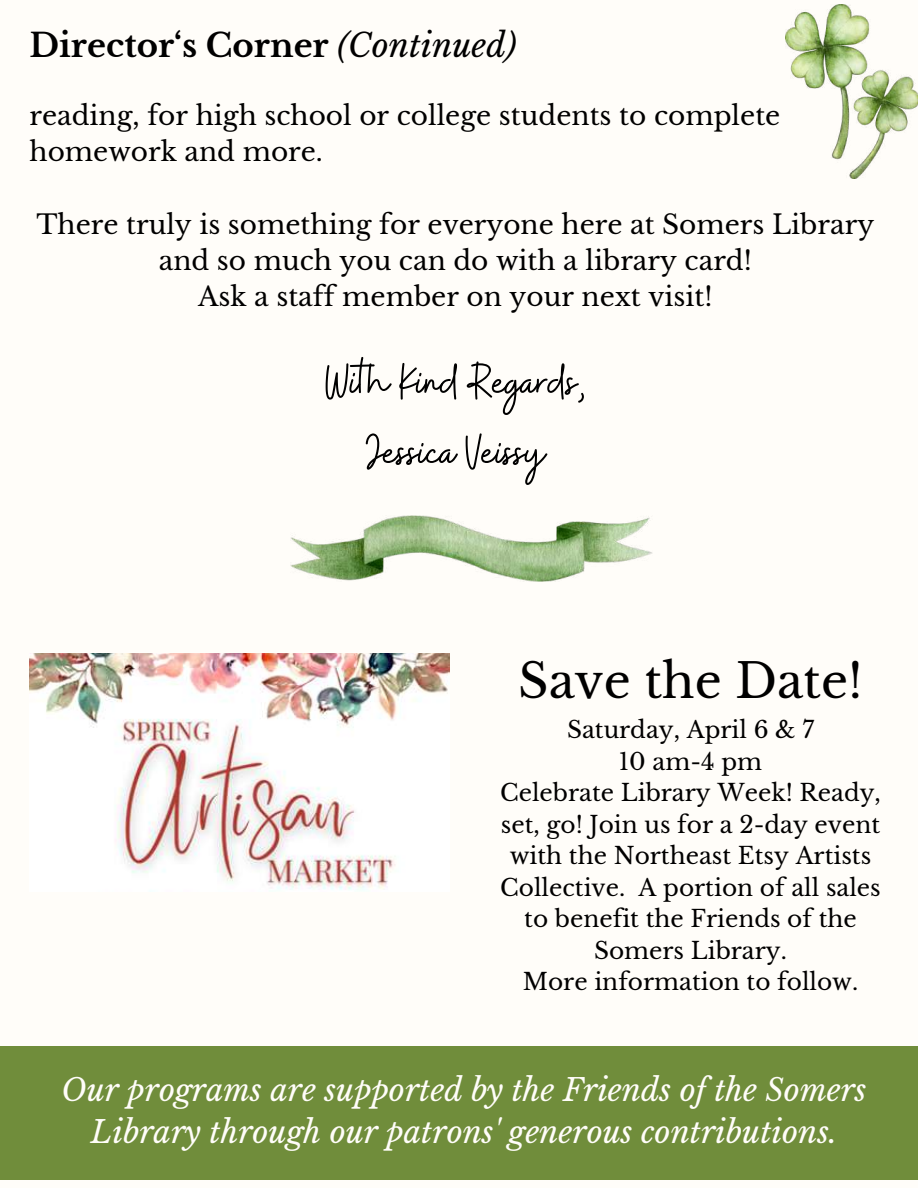
<style>
.page{position:relative;width:918px;height:1188px;background:#fffdf9}
.page>*{position:absolute;margin:0;border:0;box-sizing:border-box;transform-origin:0 0}
.t1{font:50.4px/70.2px "Buffalo";color:#000;text-align:center}
.t2{font:47.25px "Libre Baskerville";color:#000}
.t3{font:700 32.4px "Libre Baskerville";color:#000}
.t4{font:italic 30.75px/42.8px "Libre Baskerville";color:#fffdf9;text-align:center}
.t5{font:26.4px/36.3px "Libre Baskerville";color:#000}
.t6{font:23.25px/31.5px "Libre Baskerville";color:#000;text-align:center}
.s1{font-weight:400;font-style:italic}
</style>
<div class="page">
<div style="left:0;top:1046px;width:918px;height:134px;background:#708d3b"></div>
<img style="left:30px;top:654px;width:419px;height:236px">
<img style="left:291px;top:515px;width:361px;height:67px">
<img style="left:786px;top:4px;width:132px;height:175px">
<h3 class="t3" style="left:30px;top:26px;width:489px">Director‘s Corner <span class="s1">(Continued)</span></h3>
<p class="t5" style="left:30px;top:97px;width:752px">reading, for high school or college students to complete homework and more.</p>
<p class="t5" style="left:36px;top:206px;width:839px;text-align:center">There truly is something for everyone here at Somers Library and so much you can do with a library card!<br>Ask a staff member on your next visit!</p>
<h1 class="t1" style="left:325px;top:349px;width:262px">With Kind Regards,<br>Jessica Veissy</h1>
<h2 class="t2" style="left:518px;top:652px;width:346px">Save the Date!</h2>
<p class="t6" style="left:500px;top:714px;width:382px">Saturday, April 6 &amp; 7<br>10 am-4 pm<br>Celebrate Library Week! Ready, set, go! Join us for a 2-day event with the Northeast Etsy Artists<br>Collective. A portion of all sales to benefit the Friends of the<br>Somers Library.<br>More information to follow.</p>
<h3 class="t4" style="left:62px;top:1068px;width:806px">Our programs are supported by the Friends of the Somers<br>Library through our patrons' generous contributions.</h3>
</div>
